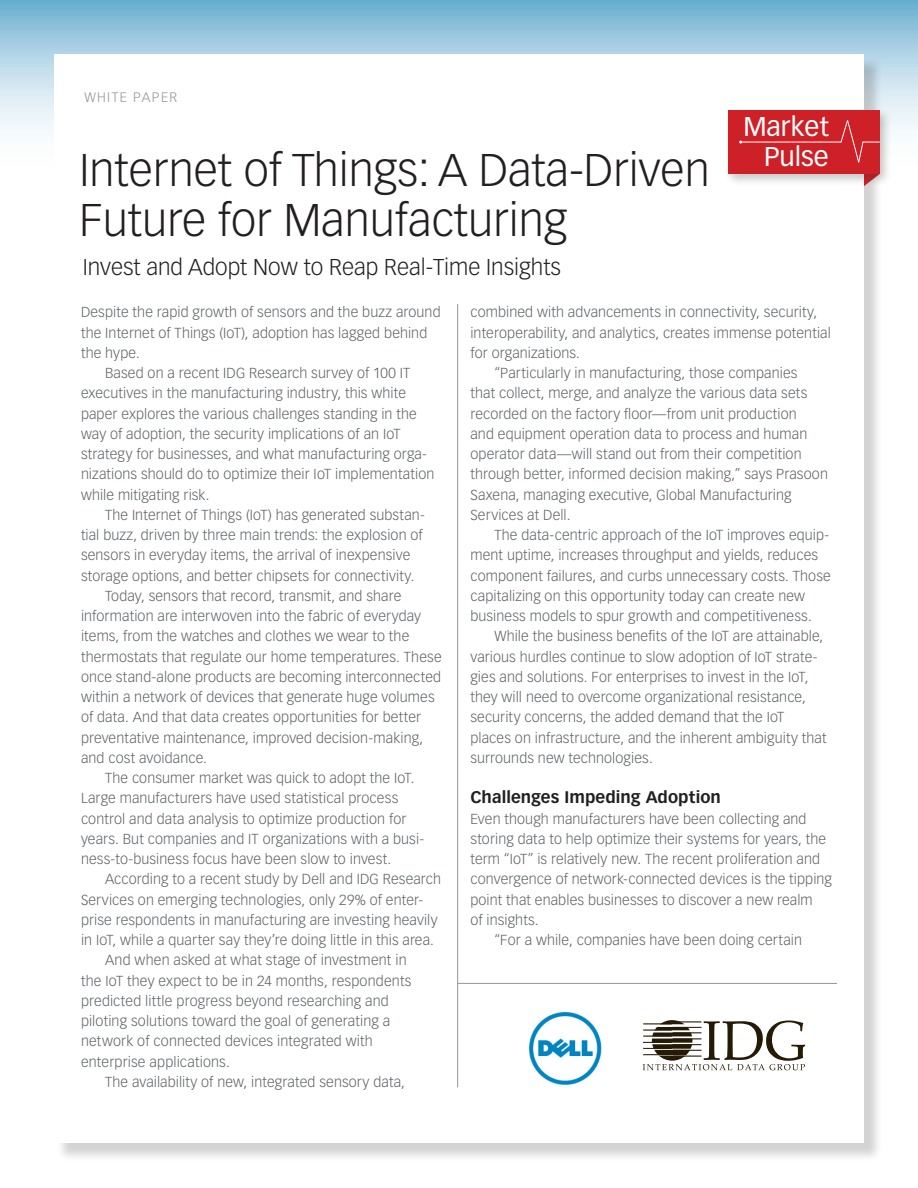
<style>
.page{position:relative;width:918px;height:1188px;background:#fff}
.page>*{position:absolute;margin:0;border:0;box-sizing:border-box;transform-origin:0 0}
.t1{font:300 45px/49.5px "Vectora LH";color:#231f20}
.t2{font:26.7px "Vectora LH";color:#fff}
.t3{font:300 22.5px "Vectora LH";color:#231f20}
.t4{font:700 16.5px "Vectora LH";letter-spacing:.005em;color:#231f20}
.t5{font:300 14.25px/20.2px "Vectora LH";letter-spacing:.01em;color:#5d6266}
.t6{font:300 13.5px "Vectora LH";letter-spacing:.1em;color:#939598}
</style>
<div class="page">
<svg style="left:0;top:0;width:918px;height:132px;background:#95c5dd"></svg>
<div style="left:56px;top:56px;width:827px;height:1106px;background:#231f20;opacity:.2"></div>
<div style="left:54px;top:54px;width:810px;height:1089px;background:#fff"></div>
<div style="left:725px;top:107px;width:168px;height:80px;background:#231f20;opacity:.25"></div>
<div style="left:728px;top:111px;width:152px;height:63px;background:#cd2027"></div>
<hr style="left:741px;top:142px;width:100px;height:1px;background:#fff">
<svg style="left:840px;top:120px;width:40px;height:43px"></svg>
<hr style="left:458px;top:983px;width:379px;height:1px;background:#939598">
<hr style="left:457px;top:304px;width:1px;height:783px;background:#939598">
<svg style="left:643px;top:1020px;width:162px;height:50px"></svg>
<img style="left:529px;top:1013px;width:73px;height:72px">
<p class="t6" style="left:84px;top:90px;width:95px">WHITE PAPER</p>
<p class="t1" style="left:80px;top:146px;width:632px">Internet of Things: A Data-Driven<br>Future for Manufacturing</p>
<p class="t3" style="left:83px;top:254px;width:480px">Invest and Adopt Now to Reap Real-Time Insights</p>
<p class="t2" style="left:743px;top:111px;width:87px">Market</p>
<p class="t2" style="left:764px;top:141px;width:66px">Pulse</p>
<p class="t5" style="left:81px;top:302px;width:361px">Despite the rapid growth of sensors and the buzz around the Internet of Things (IoT), adoption has lagged behind the hype.</p>
<p class="t5" style="left:81px;top:363px;width:355px;text-indent:24px">Based on a recent IDG Research survey of 100 IT executives in the manufacturing industry, this white paper explores the various challenges standing in the way of adoption, the security implications of an IoT strategy for businesses, and what manufacturing orga&shy;nizations should do to optimize their IoT implementation while mitigating risk.</p>
<p class="t5" style="left:81px;top:505px;width:345px;text-indent:24px">The Internet of Things (IoT) has generated substan&shy;tial buzz, driven by three main trends: the explosion of sensors in everyday items, the arrival of inexpensive storage options, and better chipsets for connectivity.</p>
<p class="t5" style="left:81px;top:586px;width:362px;text-indent:24px">Today, sensors that record, transmit, and share information are interwoven into the fabric of everyday items, from the watches and clothes we wear to the thermostats that regulate our home temperatures. These once stand-alone products are becoming interconnected within a network of devices that generate huge volumes of data. And that data creates opportunities for better preventative maintenance, improved decision-making, and cost avoidance.</p>
<p class="t5" style="left:81px;top:768px;width:345px;text-indent:24px">The consumer market was quick to adopt the IoT.<br>Large manufacturers have used statistical process control and data analysis to optimize production for years. But companies and IT organizations with a busi&shy;ness-to-business focus have been slow to invest.</p>
<p class="t5" style="left:81px;top:869px;width:362px;text-indent:24px">According to a recent study by Dell and IDG Research Services on emerging technologies, only 29% of enter&shy;prise respondents in manufacturing are investing heavily in IoT, while a quarter say they’re doing little in this area.</p>
<p class="t5" style="left:81px;top:950px;width:332px;text-indent:24px">And when asked at what stage of investment in the IoT they expect to be in 24 months, respondents predicted little progress beyond researching and piloting solutions toward the goal of generating a network of connected devices integrated with enterprise applications.</p>
<p class="t5" style="left:105px;top:1072px;width:302px">The availability of new, integrated sensory data,</p>
<p class="t5" style="left:470px;top:302px;width:362px">combined with advancements in connectivity, security, interoperability, and analytics, creates immense potential for organizations.</p>
<p class="t5" style="left:470px;top:363px;width:359px;text-indent:24px">“Particularly in manufacturing, those companies<br>that collect, merge, and analyze the various data sets recorded on the factory floor—from unit production<br>and equipment operation data to process and human operator data—will stand out from their competition through better, informed decision making,” says Prasoon Saxena, managing executive, Global Manufacturing Services at Dell.</p>
<p class="t5" style="left:470px;top:525px;width:362px;text-indent:24px">The data-centric approach of the IoT improves equip&shy;ment uptime, increases throughput and yields, reduces component failures, and curbs unnecessary costs. Those capitalizing on this opportunity today can create new business models to spur growth and competitiveness.</p>
<p class="t5" style="left:470px;top:626px;width:358px;text-indent:24px">While the business benefits of the IoT are attainable, various hurdles continue to slow adoption of IoT strate&shy;gies and solutions. For enterprises to invest in the IoT, they will need to overcome organizational resistance, security concerns, the added demand that the IoT places on infrastructure, and the inherent ambiguity that surrounds new technologies.</p>
<p class="t4" style="left:470px;top:787px;width:252px">Challenges Impeding Adoption</p>
<p class="t5" style="left:470px;top:809px;width:363px">Even though manufacturers have been collecting and storing data to help optimize their systems for years, the term “IoT” is relatively new. The recent proliferation and convergence of network-connected devices is the tipping point that enables businesses to discover a new realm<br>of insights.</p>
<p class="t5" style="left:494px;top:930px;width:309px">“For a while, companies have been doing certain</p>
</div>
